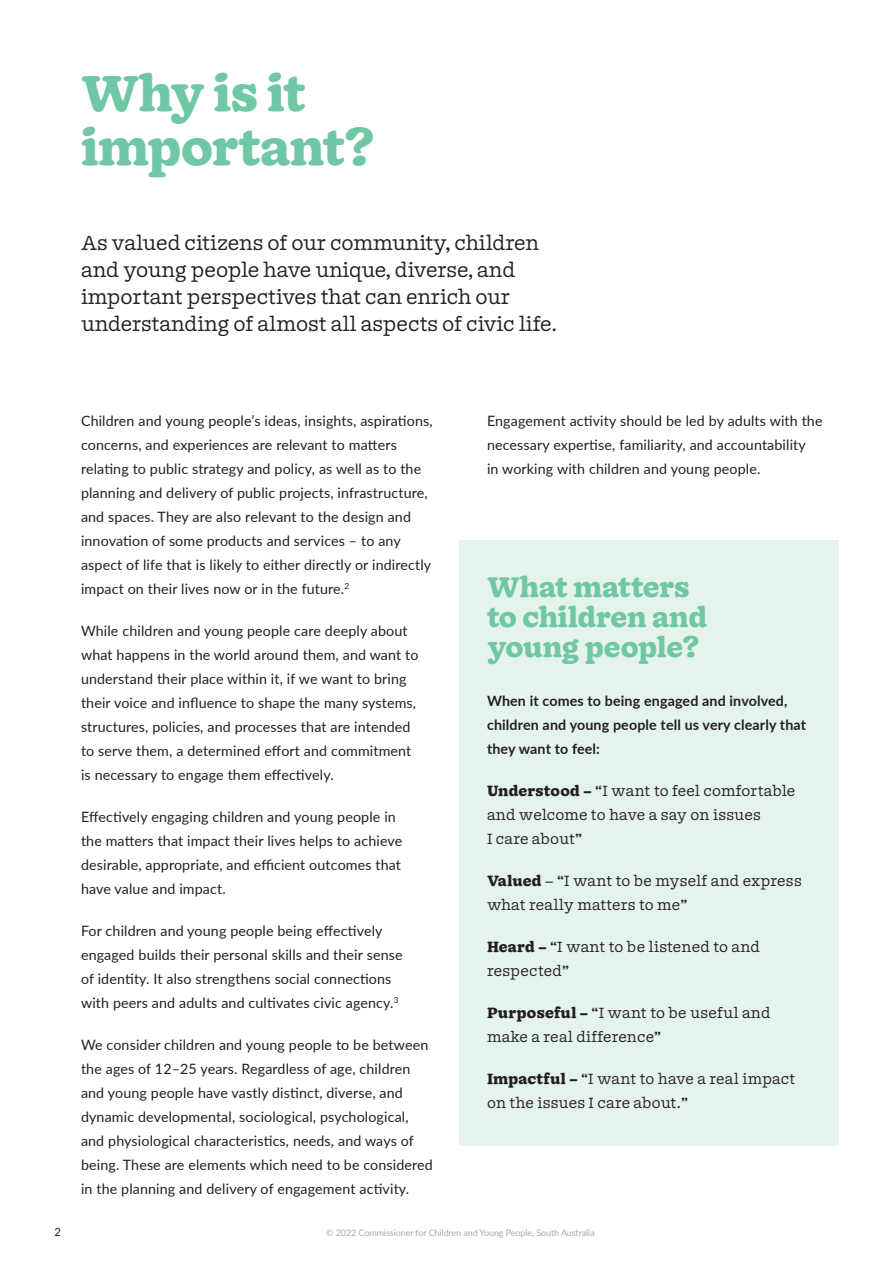
<style>
.page{position:relative;width:893px;height:1263px;background:#fff}
.page>*{position:absolute;margin:0;border:0;box-sizing:border-box;transform-origin:0 0}
.Heading_2B{font:700 48px/54px "Doyle";letter-spacing:-.02em;color:#70c7a5}
.Heading{font:700 27px/30px "Doyle";letter-spacing:-.015em;color:#70c7a5}
.t1{font:300 19.5px/27px "Doyle";letter-spacing:-.01em;color:#231f20}
.Paragraph{font:14.25px/24px "Lato";letter-spacing:.01em;color:#231f20}
.Paragraph-2{font:300 14.25px/24px "Doyle";letter-spacing:.01em;color:#231f20}
.Paragraph-3{font:700 14.25px/24px "Lato";letter-spacing:.01em;color:#231f20}
.t2{font:11.25px "Lato";color:#231f20}
.t3{font:9px "Lato";letter-spacing:-.01em;color:#a8a9ad}
.s1{font-weight:700}
</style>
<div class="page">
<div style="left:460px;top:541px;width:379px;height:605px;background:#e4f3eb"></div>
<p class="Heading_2B" style="left:81px;top:69px;width:295px">Why is it important?</p>
<p class="t1" style="left:81px;top:230px;width:478px">As valued citizens of our community, children and young people have unique, diverse, and important perspectives that can enrich our understanding of almost all aspects of civic life.</p>
<p class="Paragraph" style="left:81px;top:408px;width:353px">Children and young people’s ideas, insights, aspirations, concerns, and experiences are relevant to matters relating to public strategy and policy, as well as to the planning and delivery of public projects, infrastructure, and spaces. They are also relevant to the design and innovation of some products and services – to any aspect of life that is likely to either directly or indirectly impact on their lives now or in the future.<sup>2</sup></p>
<p class="Paragraph" style="left:81px;top:618px;width:339px">While children and young people care deeply about what happens in the world around them, and want to understand their place within it, if we want to bring their voice and influence to shape the many systems, structures, policies, and processes that are intended to serve them, a determined effort and commitment is necessary to engage them effectively.</p>
<p class="Paragraph" style="left:81px;top:804px;width:323px">Effectively engaging children and young people in the matters that impact their lives helps to achieve desirable, appropriate, and efficient outcomes that have value and impact.</p>
<p class="Paragraph" style="left:81px;top:918px;width:323px">For children and young people being effectively engaged builds their personal skills and their sense of identity. It also strengthens social connections with peers and adults and cultivates civic agency.<sup>3</sup></p>
<p class="Paragraph" style="left:81px;top:1032px;width:353px">We consider children and young people to be between the ages of 12–25 years. Regardless of age, children and young people have vastly distinct, diverse, and dynamic developmental, sociological, psychological, and physiological characteristics, needs, and ways of being. These are elements which need to be considered in the planning and delivery of engagement activity.</p>
<p class="Paragraph" style="left:487px;top:408px;width:337px">Engagement activity should be led by adults with the necessary expertise, familiarity, and accountability<br>in working with children and young people.</p>
<p class="Heading" style="left:487px;top:574px;width:222px">What matters to children and young people?</p>
<p class="Paragraph-3" style="left:487px;top:688px;width:321px">When it comes to being engaged and involved, children and young people tell us very clearly that they want to feel:</p>
<p class="Paragraph-2" style="left:487px;top:778px;width:310px"><span class="s1">Understood –</span> “I want to feel comfortable and welcome to have a say on issues<br>I care about”</p>
<p class="Paragraph-2" style="left:487px;top:868px;width:316px"><span class="s1">Valued</span> – “I want to be myself and express what really matters to me”</p>
<p class="Paragraph-2" style="left:487px;top:934px;width:275px"><span class="s1">Heard –</span> “I want to be listened to and respected”</p>
<p class="Paragraph-2" style="left:487px;top:1000px;width:285px"><span class="s1">Purposeful –</span> “I want to be useful and make a real difference”</p>
<p class="Paragraph-2" style="left:487px;top:1066px;width:310px"><span class="s1">Impactful –</span> “I want to have a real impact on the issues I care about.”</p>
<p class="t2" style="left:55px;top:1224px;width:8px">2</p>
<p class="t3" style="left:326px;top:1226px;width:270px">© 2022 Commissioner for Children and Young People, South Australia</p>
</div>
